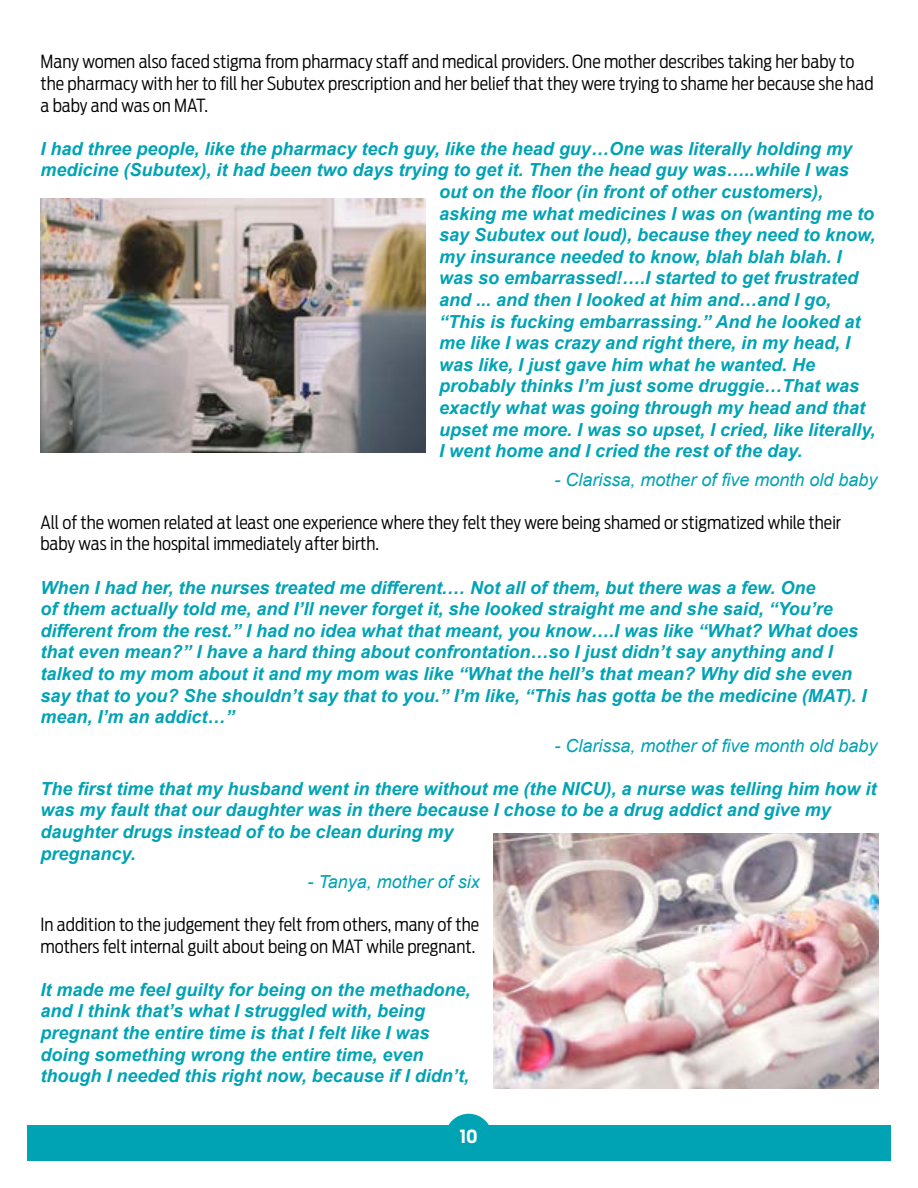
<style>
.page{position:relative;width:918px;height:1188px;background:#fff}
.page>*{position:absolute;margin:0;border:0;box-sizing:border-box;transform-origin:0 0}
.t1{font:italic 700 18px/21.6px "Arial";color:#00a3b4}
.t2{font:300 18px/21.6px "Antenna Cond";color:#000}
.t3{font:italic 18px "Arial";color:#00a3b4}
.t4{font:700 18px "Antenna Cond";color:#fff}
</style>
<div class="page">
<div style="left:27px;top:1126px;width:864px;height:35px;background:#00a3b4"></div>
<div style="left:445px;top:1114px;width:47px;height:47px;background:#00a3b4;border-radius:50%"></div>
<img style="left:40px;top:198px;width:386px;height:255px">
<img style="left:494px;top:834px;width:385px;height:255px">
<p class="t2" style="left:41px;top:51px;width:835px">Many women also faced stigma from pharmacy staff and medical providers. One mother describes taking her baby to the pharmacy with her to fill her Subutex prescription and her belief that they were trying to shame her because she had a baby and was on MAT.</p>
<p class="t1" style="left:41px;top:138px;width:813px">I had three people, like the pharmacy tech guy, like the head guy…One was literally holding my</p>
<p class="t1" style="left:41px;top:160px;width:810px">medicine (Subutex), it had been two days trying to get it. Then the head guy was…..while I was</p>
<p class="t1" style="left:439px;top:181px;width:386px">out on the floor (in front of other customers),</p>
<p class="t1" style="left:439px;top:203px;width:437px">asking me what medicines I was on (wanting me to</p>
<p class="t1" style="left:439px;top:225px;width:438px">say Subutex out loud), because they need to know,</p>
<p class="t1" style="left:439px;top:246px;width:404px">my insurance needed to know, blah blah blah. I</p>
<p class="t1" style="left:439px;top:268px;width:421px">was so embarrassed!….I started to get frustrated</p>
<p class="t1" style="left:439px;top:289px;width:394px">and ... and then I looked at him and…and I go,</p>
<p class="t1" style="left:439px;top:311px;width:423px">“This is fucking embarrassing.” And he looked at</p>
<p class="t1" style="left:439px;top:333px;width:413px">me like I was crazy and right there, in my head, I</p>
<p class="t1" style="left:439px;top:354px;width:378px">was like, I just gave him what he wanted. He</p>
<p class="t1" style="left:439px;top:376px;width:422px">probably thinks I’m just some druggie…That was</p>
<p class="t1" style="left:439px;top:397px;width:428px">exactly what was going through my head and that</p>
<p class="t1" style="left:439px;top:419px;width:438px">upset me more. I was so upset, I cried, like literally,</p>
<p class="t1" style="left:439px;top:441px;width:365px">I went home and I cried the rest of the day.</p>
<p class="t3" style="left:554px;top:468px;width:325px">- Clarissa, mother of five month old baby</p>
<p class="t2" style="left:40px;top:511px;width:802px">All of the women related at least one experience where they felt they were being shamed or stigmatized while their baby was in the hospital immediately after birth.</p>
<p class="t1" style="left:40px;top:577px;width:828px">When I had her, the nurses treated me different.… Not all of them, but there was a few. One<br>of them actually told me, and I’ll never forget it, she looked straight me and she said, “You’re different from the rest.” I had no idea what that meant, you know….I was like “What? What does that even mean?” I have a hard thing about confrontation…so I just didn’t say anything and I talked to my mom about it and my mom was like “What the hell’s that mean? Why did she even say that to you? She shouldn’t say that to you.” I’m like, “This has gotta be the medicine (MAT). I mean, I’m an addict…”</p>
<p class="t3" style="left:554px;top:734px;width:325px">- Clarissa, mother of five month old baby</p>
<p class="t1" style="left:40px;top:778px;width:838px">The first time that my husband went in there without me (the NICU), a nurse was telling him how it was my fault that our daughter was in there because I chose to be a drug addict and give my daughter drugs instead of to be clean during my<br>pregnancy.</p>
<p class="t3" style="left:308px;top:870px;width:174px">- Tanya, mother of six</p>
<p class="t2" style="left:40px;top:914px;width:440px">In addition to the judgement they felt from others, many of the mothers felt internal guilt about being on MAT while pregnant.</p>
<p class="t1" style="left:40px;top:979px;width:432px">It made me feel guilty for being on the methadone, and I think that’s what I struggled with, being pregnant the entire time is that I felt like I was doing something wrong the entire time, even though I needed this right now, because if I didn’t,</p>
<p class="t4" style="left:460px;top:1126px;width:19px">10</p>
</div>
